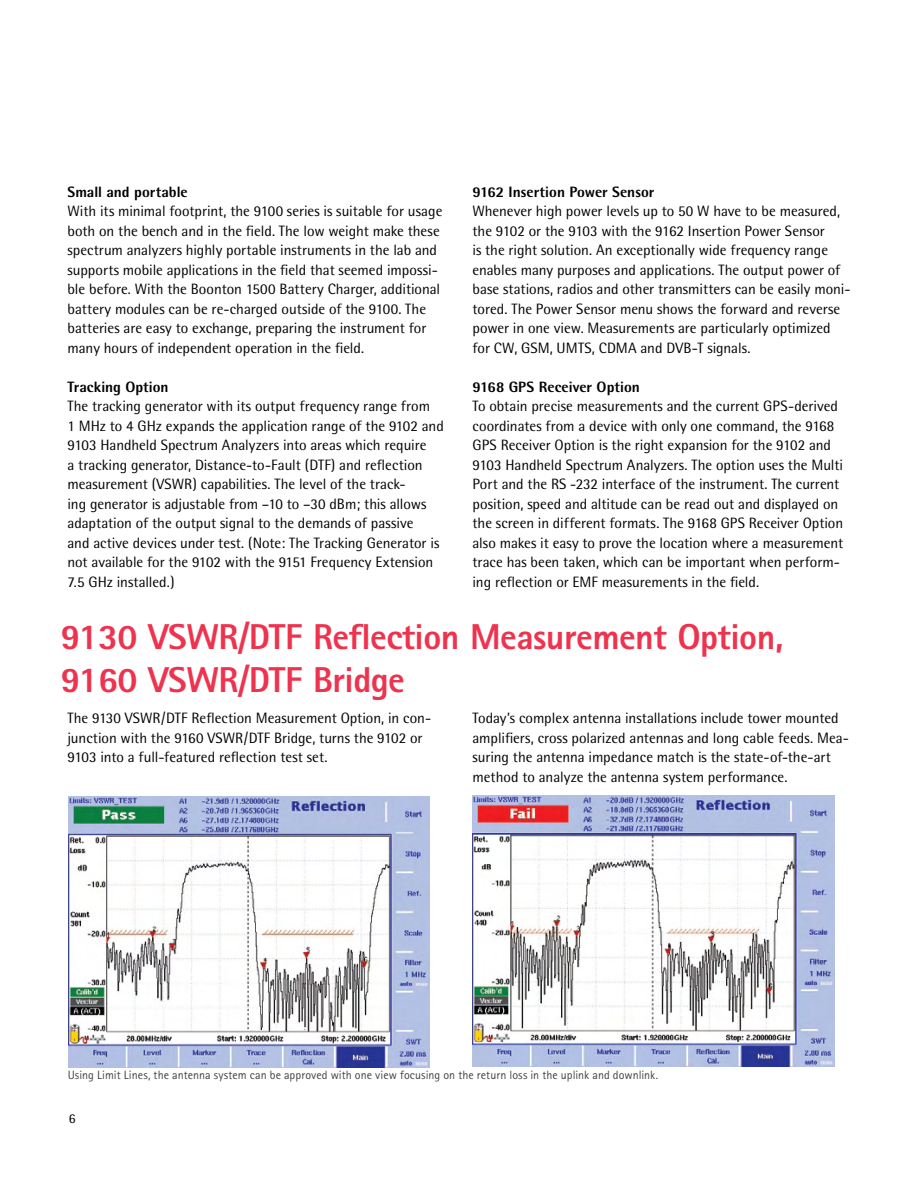
<style>
.page{position:relative;width:918px;height:1188px;background:#fff}
.page>*{position:absolute;margin:0;border:0;box-sizing:border-box;transform-origin:0 0}
.t1{font:800 36px/43.2px "Rotis Sans Serif";letter-spacing:-.015em;color:#ee334e}
.t2{font:15px/19.5px "Rotis Semi Sans";color:#000}
.t3{font:800 15px "Rotis Semi Sans";color:#000}
.t4{font:13.5px "Rotis Semi Sans";color:#000}
.t5{font:12px "Rotis Sans Serif";letter-spacing:.005em;color:#414142}
</style>
<div class="page">
<img style="left:68px;top:796px;width:361px;height:271px">
<img style="left:472px;top:795px;width:363px;height:272px">
<p class="t3" style="left:472px;top:182px;width:183px">9162 Insertion Power Sensor</p>
<p class="t2" style="left:472px;top:201px;width:379px">Whenever high power levels up to 50 W have to be measured, the 9102 or the 9103 with the 9162 Insertion Power Sensor<br>is the right solution. An exceptionally wide frequency range enables many purposes and applications. The output power of base stations, radios and other transmitters can be easily moni&shy;tored. The Power Sensor menu shows the forward and reverse power in one view. Measurements are particularly optimized for CW, GSM, UMTS, CDMA and DVB-T signals.</p>
<p class="t3" style="left:472px;top:377px;width:169px">9168 GPS Receiver Option</p>
<p class="t2" style="left:472px;top:396px;width:372px">To obtain precise measurements and the current GPS-derived coordinates from a device with only one command, the 9168<br>GPS Receiver Option is the right expansion for the 9102 and 9103 Handheld Spectrum Analyzers. The option uses the Multi Port and the RS -232 interface of the instrument. The current position, speed and altitude can be read out and displayed on the screen in different formats. The 9168 GPS Receiver Option also makes it easy to prove the location where a measurement trace has been taken, which can be important when perform&shy;ing reflection or EMF measurements in the field.</p>
<h1 class="t1" style="left:60px;top:614px;width:725px">9130 VSWR/DTF Reflection Measurement Option,<br>9160 VSWR/DTF Bridge</h1>
<p class="t2" style="left:68px;top:708px;width:365px">The 9130 VSWR/DTF Reflection Measurement Option, in con&shy;junction with the 9160 VSWR/DTF Bridge, turns the 9102 or<br>9103 into a full-featured reflection test set.</p>
<p class="t2" style="left:472px;top:708px;width:378px">Today’s complex antenna installations include tower mounted amplifiers, cross polarized antennas and long cable feeds. Mea&shy;suring the antenna impedance match is the state-of-the-art method to analyze the antenna system performance.</p>
<p class="t3" style="left:68px;top:182px;width:122px">Small and portable</p>
<p class="t2" style="left:68px;top:201px;width:376px">With its minimal footprint, the 9100 series is suitable for usage both on the bench and in the field. The low weight make these spectrum analyzers highly portable instruments in the lab and supports mobile applications in the field that seemed impossi&shy;ble before. With the Boonton 1500 Battery Charger, additional battery modules can be re-charged outside of the 9100. The batteries are easy to exchange, preparing the instrument for many hours of independent operation in the field.</p>
<p class="t3" style="left:68px;top:377px;width:103px">Tracking Option</p>
<p class="t2" style="left:68px;top:396px;width:378px">The tracking generator with its output frequency range from<br>1 MHz to 4 GHz expands the application range of the 9102 and 9103 Handheld Spectrum Analyzers into areas which require<br>a tracking generator, Distance-to-Fault (DTF) and reflection measurement (VSWR) capabilities. The level of the track-<br>ing generator is adjustable from –10 to –30 dBm; this allows adaptation of the output signal to the demands of passive<br>and active devices under test. (Note: The Tracking Generator is not available for the 9102 with the 9151 Frequency Extension 7.5 GHz installed.)</p>
<p class="t5" style="left:68px;top:1068px;width:592px">Using Limit Lines, the antenna system can be approved with one view focusing on the return loss in the uplink and downlink.</p>
<p class="t4" style="left:69px;top:1110px;width:8px">6</p>
</div>
